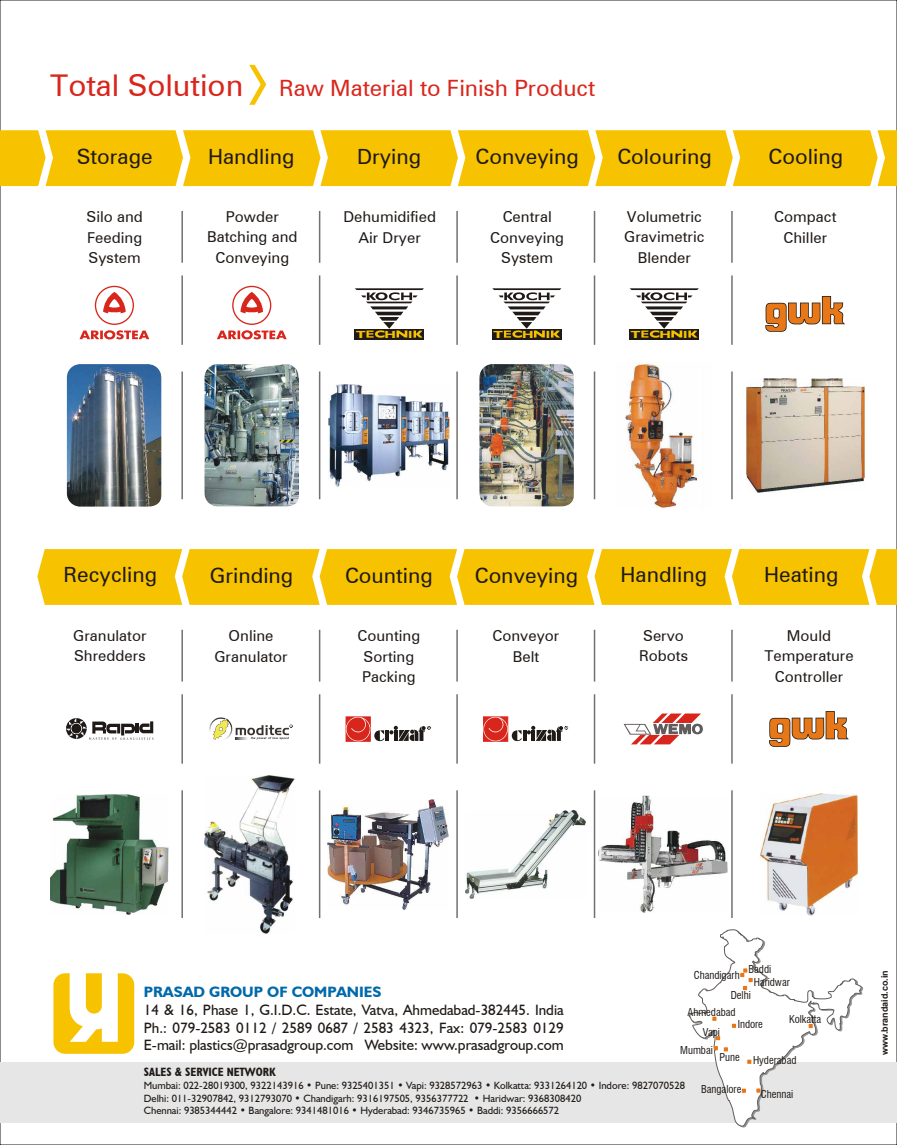
<style>
.page{position:relative;width:897px;height:1145px;background:#fff}
.page>*{position:absolute;margin:0;border:0;box-sizing:border-box;transform-origin:0 0}
.t1{font:22.5px "Zurich BT";color:#d9261c}
.t2{font:21px "Zurich BT";color:#1f1a17}
.t3{font:15px/20.7px "Zurich BT";color:#1f1a17;text-align:center}
.t4{font:15px/17.9px "Humanist 521 BT";color:#1f1a17;text-align:justify}
.t5{font:700 15px "Humanist 521 BT";color:#0069ab}
.t6{font:700 condensed 12px "Humanist 521 BT";color:#1f1a17}
.t7{font:condensed 10.65px "Swiss 721 BT";color:#1f1a17}
.t8{font:10.5px/12.5px "Humanist 521 BT";color:#1f1a17}
.t9{font:700 10.35px "Humanist 521 BT";color:#f7c200;scale:1.43 1}
.t10{font:700 9px "Arial";color:#1f1a17}
.s1{font-size:30px}
</style>
<div class="page">
<svg style="left:53px;top:973px;width:81px;height:81px"></svg>
<svg style="left:765px;top:296px;width:80px;height:36px"></svg>
<svg style="left:769px;top:711px;width:79px;height:36px"></svg>
<img style="left:625px;top:363px;width:72px;height:145px">
<img style="left:746px;top:378px;width:118px;height:115px">
<div style="left:354px;top:329px;width:70px;height:10px;background:#1f1a17"></div>
<svg style="left:355px;top:288px;width:69px;height:50px"></svg>
<div style="left:492px;top:329px;width:69px;height:10px;background:#1f1a17"></div>
<svg style="left:492px;top:288px;width:69px;height:50px"></svg>
<div style="left:629px;top:329px;width:69px;height:10px;background:#1f1a17"></div>
<svg style="left:629px;top:288px;width:69px;height:50px"></svg>
<img style="left:760px;top:793px;width:97px;height:122px">
<img style="left:328px;top:384px;width:122px;height:103px">
<svg style="left:79px;top:286px;width:70px;height:53px"></svg>
<svg style="left:217px;top:286px;width:69px;height:53px"></svg>
<hr style="left:181px;top:694px;width:2px;height:70px;background:#737070">
<hr style="left:181px;top:630px;width:2px;height:51px;background:#737070">
<hr style="left:181px;top:790px;width:2px;height:128px;background:#737070">
<hr style="left:181px;top:275px;width:2px;height:70px;background:#737070">
<hr style="left:181px;top:211px;width:2px;height:52px;background:#737070">
<hr style="left:181px;top:371px;width:2px;height:128px;background:#737070">
<hr style="left:319px;top:694px;width:1px;height:70px;background:#737070">
<hr style="left:319px;top:630px;width:1px;height:51px;background:#737070">
<hr style="left:319px;top:790px;width:1px;height:128px;background:#737070">
<hr style="left:319px;top:275px;width:1px;height:70px;background:#737070">
<hr style="left:319px;top:211px;width:1px;height:52px;background:#737070">
<hr style="left:319px;top:371px;width:1px;height:128px;background:#737070">
<hr style="left:456px;top:694px;width:2px;height:70px;background:#737070">
<hr style="left:456px;top:630px;width:2px;height:51px;background:#737070">
<hr style="left:456px;top:790px;width:2px;height:128px;background:#737070">
<hr style="left:456px;top:275px;width:2px;height:70px;background:#737070">
<hr style="left:456px;top:211px;width:2px;height:52px;background:#737070">
<hr style="left:456px;top:371px;width:2px;height:128px;background:#737070">
<hr style="left:593px;top:694px;width:2px;height:70px;background:#737070">
<hr style="left:593px;top:630px;width:2px;height:51px;background:#737070">
<hr style="left:593px;top:790px;width:2px;height:128px;background:#737070">
<hr style="left:593px;top:275px;width:2px;height:70px;background:#737070">
<hr style="left:593px;top:211px;width:2px;height:52px;background:#737070">
<hr style="left:593px;top:371px;width:2px;height:128px;background:#737070">
<svg style="left:37px;top:549px;width:859px;height:56px;background:#f7c50f"></svg>
<svg style="left:623px;top:713px;width:79px;height:31px"></svg>
<svg style="left:483px;top:716px;width:85px;height:25px"></svg>
<img style="left:465px;top:810px;width:121px;height:88px">
<img style="left:328px;top:799px;width:121px;height:110px">
<svg style="left:346px;top:716px;width:84px;height:25px"></svg>
<img style="left:209px;top:717px;width:17px;height:22px">
<img style="left:216px;top:719px;width:16px;height:20px">
<svg style="left:235px;top:724px;width:57px;height:15px"></svg>
<img style="left:204px;top:364px;width:95px;height:143px">
<img style="left:205px;top:775px;width:89px;height:158px">
<img style="left:51px;top:794px;width:118px;height:120px">
<svg style="left:66px;top:718px;width:87px;height:22px"></svg>
<svg style="left:0;top:130px;width:896px;height:56px;background:#f7c50f"></svg>
<img style="left:598px;top:796px;width:129px;height:116px">
<img style="left:479px;top:364px;width:94px;height:143px">
<img style="left:67px;top:364px;width:94px;height:143px">
<hr style="left:731px;top:694px;width:1px;height:70px;background:#737070">
<hr style="left:731px;top:630px;width:1px;height:51px;background:#737070">
<hr style="left:731px;top:790px;width:1px;height:128px;background:#737070">
<hr style="left:731px;top:275px;width:1px;height:70px;background:#737070">
<hr style="left:731px;top:211px;width:1px;height:52px;background:#737070">
<hr style="left:731px;top:371px;width:1px;height:128px;background:#737070">
<svg style="left:249px;top:65px;width:17px;height:40px"></svg>
<div style="left:0;top:1062px;width:896px;height:60px;background:#e6e6e6"></div>
<svg style="left:688px;top:929px;width:176px;height:199px"></svg>
<h1 class="t1" style="left:50px;top:79px;width:546px"><span class="s1">Total Solution</span> Raw Material to Finish Product</h1>
<h2 class="t2" style="left:77px;top:148px;width:78px">Storage</h2>
<h2 class="t2" style="left:208px;top:148px;width:88px">Handling</h2>
<h2 class="t2" style="left:357px;top:148px;width:66px">Drying</h2>
<h2 class="t2" style="left:475px;top:148px;width:105px">Conveying</h2>
<h2 class="t2" style="left:617px;top:148px;width:96px">Colouring</h2>
<h2 class="t2" style="left:768px;top:148px;width:76px">Cooling</h2>
<h3 class="t3" style="left:86px;top:208px;width:58px;text-align:justify">Silo and Feeding System</h3>
<h3 class="t3" style="left:207px;top:207px;width:92px">Powder<br>Batching and<br>Conveying</h3>
<h3 class="t3" style="left:343px;top:208px;width:94px">Dehumidified<br>Air Dryer</h3>
<h3 class="t3" style="left:490px;top:208px;width:75px">Central<br>Conveying<br>System</h3>
<h3 class="t3" style="left:624px;top:207px;width:82px">Volumetric<br>Gravimetric<br>Blender</h3>
<h3 class="t3" style="left:774px;top:208px;width:64px">Compact<br>Chiller</h3>
<p class="t9" style="left:356px;top:330px;width:8px">T</p>
<p class="t9" style="left:384px;top:330px;width:21px">H I</p>
<p class="t9" style="left:493px;top:330px;width:8px">T</p>
<p class="t9" style="left:522px;top:330px;width:21px">H I</p>
<p class="t9" style="left:630px;top:330px;width:8px">T</p>
<p class="t9" style="left:659px;top:330px;width:21px">H I</p>
<h2 class="t2" style="left:64px;top:566px;width:95px">Recycling</h2>
<h3 class="t3" style="left:73px;top:626px;width:75px;text-align:left">Granulator<br>Shredders</h3>
<h2 class="t2" style="left:210px;top:567px;width:85px">Grinding</h2>
<h3 class="t3" style="left:214px;top:626px;width:75px">Online<br>Granulator</h3>
<h2 class="t2" style="left:345px;top:567px;width:89px">Counting</h2>
<h3 class="t3" style="left:357px;top:626px;width:64px">Counting<br>Sorting<br>Packing</h3>
<h2 class="t2" style="left:474px;top:567px;width:105px">Conveying</h2>
<h3 class="t3" style="left:492px;top:626px;width:68px">Conveyor<br>Belt</h3>
<h2 class="t2" style="left:620px;top:566px;width:88px">Handling</h2>
<h3 class="t3" style="left:639px;top:626px;width:50px;text-align:left">Servo<br>Robots</h3>
<h2 class="t2" style="left:764px;top:566px;width:76px">Heating</h2>
<h3 class="t3" style="left:764px;top:626px;width:91px">Mould<br>Temperature<br>Controller</h3>
<p class="t7" style="left:748px;top:964px;width:24px">Baddi</p>
<p class="t7" style="left:730px;top:991px;width:22px">Delhi</p>
<p class="t7" style="left:737px;top:1020px;width:27px">Indore</p>
<p class="t7" style="left:693px;top:970px;width:48px">Chandigarh</p>
<p class="t7" style="left:753px;top:977px;width:38px">Haridwar</p>
<h3 class="t5" style="left:144px;top:985px;width:239px">PRASAD GROUP OF COMPANIES</h3>
<h3 class="t4" style="left:144px;top:1002px;width:421px">14 &amp; 16, Phase 1, G.I.D.C. Estate, Vatva, Ahmedabad-382445. India Ph.: 079-2583 0112 / 2589 0687 / 2583 4323, Fax: 079-2583 0129<br>E-mail: plastics@prasadgroup.com Website: www.prasadgroup.com</h3>
<p class="t7" style="left:687px;top:1007px;width:50px">Ahmedabad</p>
<p class="t7" style="left:719px;top:1053px;width:22px">Pune</p>
<p class="t7" style="left:789px;top:1015px;width:34px">Kolkatta</p>
<p class="t7" style="left:702px;top:1027px;width:19px">Vapi</p>
<p class="t7" style="left:680px;top:1046px;width:34px">Mumbai</p>
<p class="t7" style="left:753px;top:1056px;width:45px">Hyderabad</p>
<p class="t7" style="left:760px;top:1090px;width:34px">Chennai</p>
<p class="t6" style="left:144px;top:1067px;width:133px">SALES &amp; SERVICE NETWORK</p>
<p class="t8" style="left:144px;top:1080px;width:542px">Mumbai: 022-28019300, 9322143916 • Pune: 9325401351 • Vapi: 9328572963 • Kolkatta: 9331264120 • Indore: 9827070528<br>Delhi: 011-32907842, 9312793070 • Chandigarh: 9316197505, 9356377722 • Haridwar: 9368308420<br>Chennai: 9385344442 • Bangalore: 9341481016 • Hyderabad: 9346735965 • Baddi: 9356666572</p>
<p class="t7" style="left:701px;top:1084px;width:42px">Bangalore</p>
<h3 class="t4" style="left:53px;top:1083px;width:533px">Mumbai • Delhi • Kolkatta • Chennai • Bangalore • Hyderabad • Chandigarh • Indore</h3>
<p class="t10" style="left:881px;top:1055px;width:86px;rotate:-90deg">www.brandaid.co.in</p>
</div>
